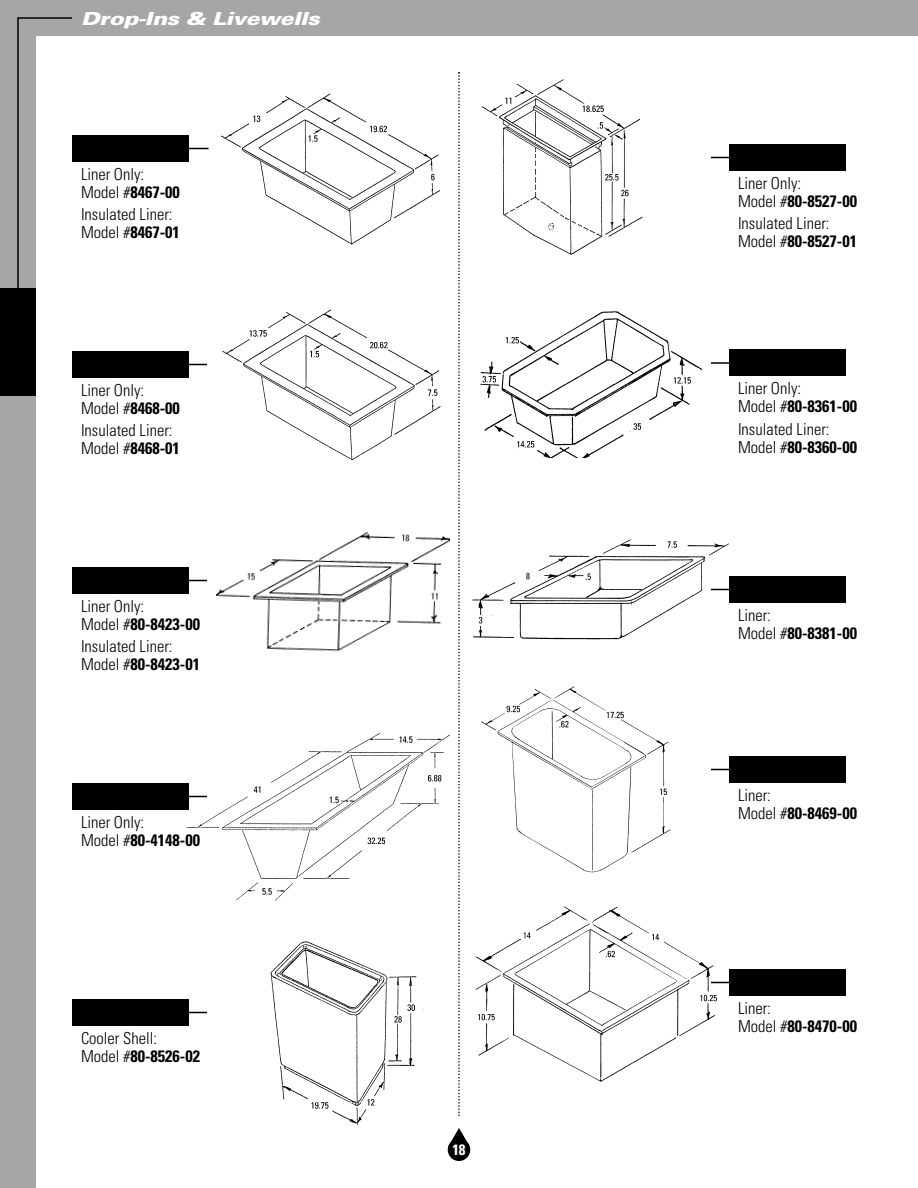
<style>
.page{position:relative;width:918px;height:1188px;background:#a6a6a6}
.page>*{position:absolute;margin:0;border:0;box-sizing:border-box;transform-origin:0 0}
.t1{font:italic 900 18px "Univers";letter-spacing:-.02em;color:#fff;scale:1.25 1}
.t2{font:300 condensed 16.5px/18px "Univers";color:#000}
.t3{font:700 condensed 15px "Univers";color:#fff}
.s1{font-weight:700}
</style>
<div class="page">
<div style="left:36px;top:36px;width:882px;height:1152px;background:#fff"></div>
<svg style="left:448px;top:1128px;width:22px;height:18px"></svg>
<div style="left:448px;top:1138px;width:22px;height:23px;background:#000;border-radius:50%"></div>
<div style="left:0;top:288px;width:36px;height:108px;background:#000"></div>
<img style="left:216px;top:532px;width:234px;height:120px">
<div style="left:72px;top:567px;width:117px;height:27px;background:#000"></div>
<svg style="left:189px;top:580px;width:18px;height:1px"></svg>
<img style="left:186px;top:733px;width:264px;height:168px">
<div style="left:72px;top:783px;width:117px;height:27px;background:#000"></div>
<svg style="left:189px;top:796px;width:18px;height:1px"></svg>
<img style="left:189px;top:941px;width:235px;height:184px">
<div style="left:72px;top:999px;width:117px;height:27px;background:#000"></div>
<svg style="left:189px;top:1012px;width:18px;height:1px"></svg>
<div style="left:72px;top:135px;width:117px;height:27px;background:#000"></div>
<svg style="left:189px;top:148px;width:19px;height:1px"></svg>
<img style="left:222px;top:309px;width:219px;height:152px">
<div style="left:72px;top:351px;width:117px;height:27px;background:#000"></div>
<svg style="left:189px;top:364px;width:18px;height:1px"></svg>
<img style="left:472px;top:539px;width:257px;height:101px">
<div style="left:729px;top:576px;width:117px;height:27px;background:#000"></div>
<svg style="left:711px;top:589px;width:18px;height:1px"></svg>
<img style="left:481px;top:686px;width:239px;height:187px">
<div style="left:729px;top:756px;width:117px;height:27px;background:#000"></div>
<svg style="left:711px;top:769px;width:18px;height:1px"></svg>
<img style="left:475px;top:906px;width:254px;height:176px">
<div style="left:729px;top:969px;width:117px;height:27px;background:#000"></div>
<svg style="left:711px;top:982px;width:18px;height:1px"></svg>
<svg style="left:458px;top:72px;width:2px;height:1044px"></svg>
<hr style="left:18px;top:17px;width:54px;height:2px;background:#000">
<hr style="left:17px;top:17px;width:2px;height:330px;background:#000">
<img style="left:482px;top:79px;width:161px;height:176px">
<div style="left:729px;top:144px;width:117px;height:27px;background:#000"></div>
<svg style="left:711px;top:157px;width:18px;height:1px"></svg>
<img style="left:480px;top:311px;width:222px;height:147px">
<div style="left:729px;top:350px;width:117px;height:26px;background:#000"></div>
<svg style="left:711px;top:362px;width:18px;height:2px"></svg>
<img style="left:221px;top:93px;width:219px;height:152px">
<p class="t1" style="left:81px;top:12px;width:193px">Drop-Ins &amp; Livewells</p>
<p class="t2" style="left:81px;top:167px;width:100px">Liner Only:<br>Model #<span class="s1">8467-00</span></p>
<p class="t2" style="left:81px;top:207px;width:100px">Insulated Liner:<br>Model #<span class="s1">8467-01</span></p>
<p class="t2" style="left:81px;top:383px;width:100px">Liner Only:<br>Model #<span class="s1">8468-00</span></p>
<p class="t2" style="left:81px;top:423px;width:100px">Insulated Liner:<br>Model #<span class="s1">8468-01</span></p>
<p class="t2" style="left:81px;top:599px;width:121px">Liner Only:<br>Model #<span class="s1">80-8423-00</span></p>
<p class="t2" style="left:81px;top:639px;width:121px">Insulated Liner:<br>Model #<span class="s1">80-8423-01</span></p>
<p class="t2" style="left:81px;top:815px;width:121px">Liner Only:<br>Model #<span class="s1">80-4148-00</span></p>
<p class="t2" style="left:81px;top:1031px;width:121px">Cooler Shell:<br>Model #<span class="s1">80-8526-02</span></p>
<p class="t3" style="left:452px;top:1144px;width:15px">18</p>
<p class="t2" style="left:738px;top:176px;width:121px">Liner Only:<br>Model #<span class="s1">80-8527-00</span></p>
<p class="t2" style="left:738px;top:216px;width:121px">Insulated Liner:<br>Model #<span class="s1">80-8527-01</span></p>
<p class="t2" style="left:738px;top:381px;width:121px">Liner Only:<br>Model #<span class="s1">80-8361-00</span></p>
<p class="t2" style="left:738px;top:422px;width:121px">Insulated Liner:<br>Model #<span class="s1">80-8360-00</span></p>
<p class="t2" style="left:738px;top:608px;width:121px">Liner:<br>Model #<span class="s1">80-8381-00</span></p>
<p class="t2" style="left:738px;top:788px;width:121px">Liner:<br>Model #<span class="s1">80-8469-00</span></p>
<p class="t2" style="left:738px;top:1001px;width:121px">Liner:<br>Model #<span class="s1">80-8470-00</span></p>
</div>
